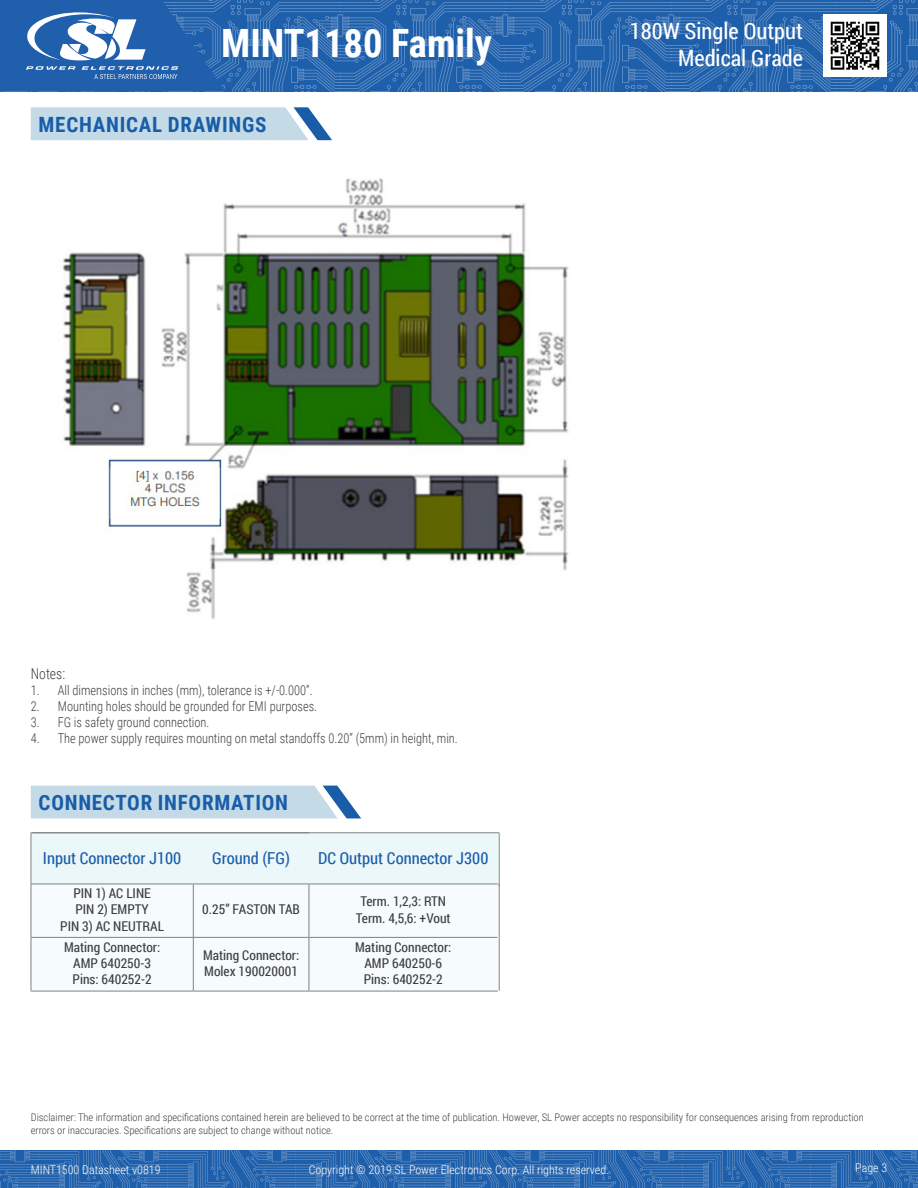
<style>
.page{position:relative;width:918px;height:1188px;background:#fff}
.page>*{position:absolute;margin:0;border:0;box-sizing:border-box;transform-origin:0 0}
.t1{font:700 39px "Roboto Condensed";color:#fff}
.t2{font:22.5px "Roboto Condensed";color:#fff}
.t3{font:700 21px "Roboto Condensed";letter-spacing:.035em;color:#195da9}
.Table_header_text{font:16.5px "Roboto Condensed";color:#195da9}
.Features_text{font:300 15px "Roboto Condensed";color:#413f41;scale:.92 1}
.t4{font:300 13.5px "Roboto Condensed";color:#413f41;scale:.92 1}
.Table_body_content{font:13.5px "Roboto Condensed";color:#3e3e3f}
.t5{font:300 12px "Roboto Condensed";color:#fff}
.Table_notes_bullets{font:300 10.5px/12.6px "Roboto Condensed";color:#3e3e3f}
</style>
<div class="page">
<img style="left:0;top:1150px;width:918px;height:38px">
<img style="left:225px;top:0;width:693px;height:91px">
<svg style="left:0;top:0;width:225px;height:91px;background:#4177b8"></svg>
<img style="left:824px;top:15px;width:62px;height:62px">
<svg style="left:31px;top:107px;width:301px;height:33px;background:#c0d6e5"></svg>
<img style="left:62px;top:178px;width:507px;height:441px">
<svg style="left:31px;top:786px;width:330px;height:32px;background:#bfd6e5"></svg>
<div style="left:32px;top:833px;width:466px;height:51px;background:#ebf7f9"></div>
<div style="left:32px;top:885px;width:466px;height:106px;background:#f6fbfe"></div>
<hr style="left:31px;top:937px;width:162px;height:1px;background:#808285">
<hr style="left:194px;top:937px;width:115px;height:1px;background:#808285">
<hr style="left:309px;top:937px;width:189px;height:1px;background:#808285">
<hr style="left:31px;top:991px;width:162px;height:1px;background:#808285">
<hr style="left:193px;top:991px;width:116px;height:1px;background:#808285">
<hr style="left:309px;top:991px;width:189px;height:1px;background:#808285">
<hr style="left:31px;top:884px;width:162px;height:1px;background:#808285">
<hr style="left:193px;top:884px;width:116px;height:1px;background:#808285">
<hr style="left:309px;top:884px;width:189px;height:1px;background:#808285">
<hr style="left:31px;top:833px;width:162px;height:1px;background:#808285">
<hr style="left:31px;top:833px;width:1px;height:51px;background:#808285">
<hr style="left:193px;top:833px;width:116px;height:1px;background:#808285">
<hr style="left:32px;top:832px;width:467px;height:1px;background:#808285">
<hr style="left:31px;top:884px;width:1px;height:53px;background:#808285">
<hr style="left:193px;top:884px;width:1px;height:53px;background:#808285">
<hr style="left:309px;top:884px;width:1px;height:53px;background:#808285">
<hr style="left:499px;top:884px;width:1px;height:53px;background:#808285">
<hr style="left:31px;top:937px;width:1px;height:54px;background:#808285">
<hr style="left:193px;top:937px;width:1px;height:54px;background:#808285">
<hr style="left:309px;top:937px;width:1px;height:54px;background:#808285">
<hr style="left:499px;top:937px;width:1px;height:54px;background:#808285">
<hr style="left:499px;top:833px;width:1px;height:53px;background:#808285">
<h1 class="t1" style="left:221px;top:16px;width:272px">MINT1180 Family</h1>
<p class="t3" style="left:39px;top:109px;width:229px">MECHANICAL DRAWINGS</p>
<h2 class="t2" style="left:630px;top:15px;width:175px">180W Single Output</h2>
<h2 class="t2" style="left:678px;top:42px;width:126px">Medical Grade</h2>
<p class="Features_text" style="left:31px;top:663px;width:39px">Notes:</p>
<p class="t4" style="left:31px;top:681px;width:308px">1. All dimensions in inches (mm), tolerance is +/-0.000”.</p>
<p class="t4" style="left:31px;top:697px;width:313px">2. Mounting holes should be grounded for EMI purposes.</p>
<p class="t4" style="left:31px;top:713px;width:196px">3. FG is safety ground connection.</p>
<p class="t4" style="left:31px;top:729px;width:466px">4. The power supply requires mounting on metal standoffs 0.20” (5mm) in height, min.</p>
<p class="t3" style="left:39px;top:788px;width:251px">CONNECTOR INFORMATION</p>
<p class="Table_header_text" style="left:43px;top:846px;width:140px">Input Connector J100</p>
<p class="Table_header_text" style="left:212px;top:846px;width:79px">Ground (FG)</p>
<p class="Table_header_text" style="left:318px;top:846px;width:172px">DC Output Connector J300</p>
<p class="Table_body_content" style="left:73px;top:884px;width:79px">PIN 1) AC LINE</p>
<p class="Table_body_content" style="left:75px;top:900px;width:75px">PIN 2) EMPTY</p>
<p class="Table_body_content" style="left:60px;top:917px;width:105px">PIN 3) AC NEUTRAL</p>
<p class="Table_body_content" style="left:360px;top:892px;width:87px">Term. 1,2,3: RTN</p>
<p class="Table_body_content" style="left:356px;top:908px;width:96px">Term. 4,5,6: +Vout</p>
<p class="Table_body_content" style="left:202px;top:900px;width:99px">0.25” FASTON TAB</p>
<p class="Table_body_content" style="left:64px;top:938px;width:98px">Mating Connector:</p>
<p class="Table_body_content" style="left:73px;top:954px;width:79px">AMP 640250-3</p>
<p class="Table_body_content" style="left:73px;top:970px;width:81px">Pins: 640252-2</p>
<p class="Table_body_content" style="left:203px;top:946px;width:98px">Mating Connector:</p>
<p class="Table_body_content" style="left:204px;top:962px;width:95px">Molex 190020001</p>
<p class="Table_body_content" style="left:355px;top:938px;width:98px">Mating Connector:</p>
<p class="Table_body_content" style="left:364px;top:954px;width:79px">AMP 640250-6</p>
<p class="Table_body_content" style="left:364px;top:970px;width:81px">Pins: 640252-2</p>
<p class="Table_notes_bullets" style="left:31px;top:1111px;width:835px">Disclaimer: The information and specifications contained herein are believed to be correct at the time of publication. However, SL Power accepts no responsibility for consequences arising from reproduction errors or inaccuracies. Specifications are subject to change without notice.</p>
<p class="t5" style="left:31px;top:1161px;width:131px">MINT1500 Datasheet v0819</p>
<p class="t5" style="left:309px;top:1161px;width:302px">Copyright © 2019 SL Power Electronics Corp. All rights reserved.</p>
<p class="t5" style="left:855px;top:1159px;width:33px">Page 3</p>
</div>
